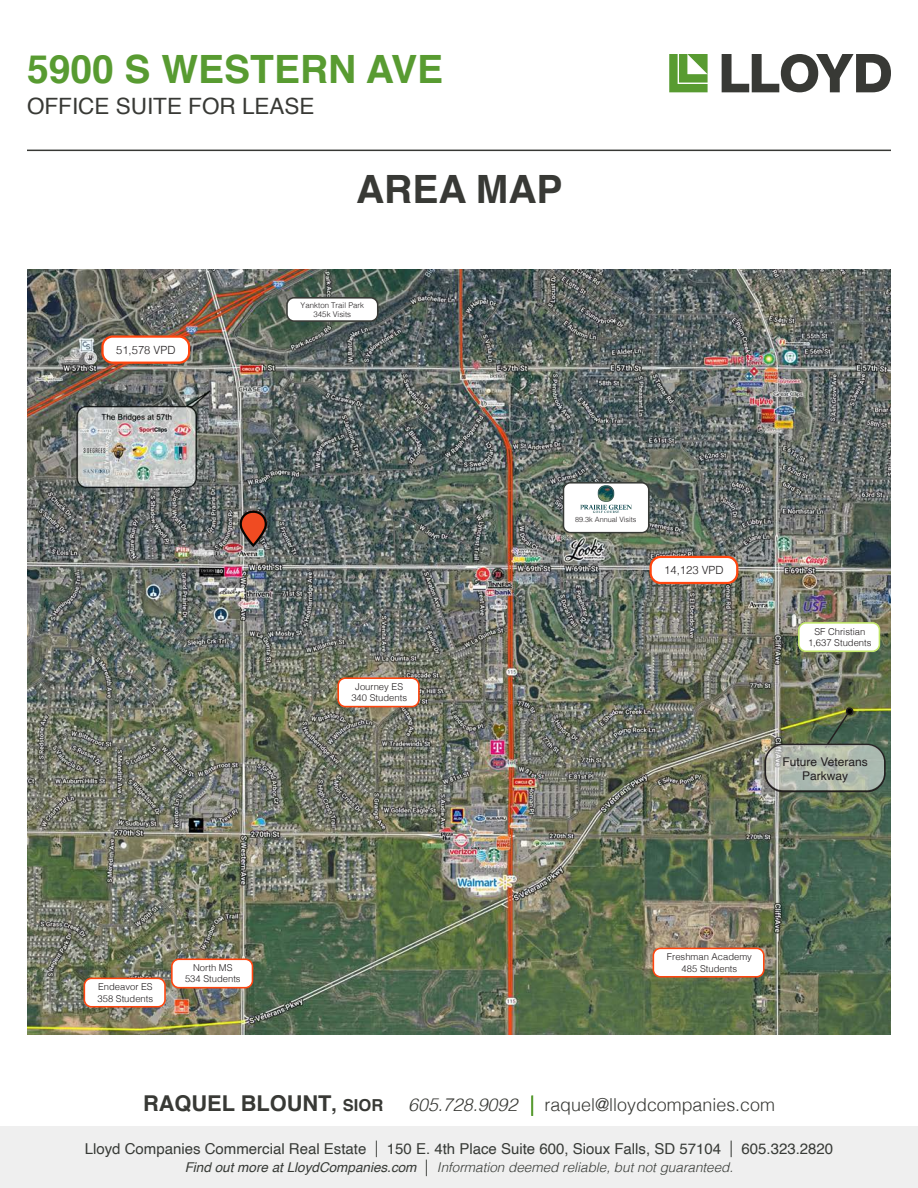
<style>
.page{position:relative;width:918px;height:1188px;background:#fff}
.page>*{position:absolute;margin:0;border:0;box-sizing:border-box;transform-origin:0 0}
.t1{font:700 39px "Helvetica";color:#589b31}
.t2{font:700 39px "Helvetica";color:#383935}
.t3{font:22.5px "Helvetica";color:#383935}
.t4{font:700 21.75px "Helvetica";color:#383935}
.t5{font:300 17.85px "Helvetica";color:#383935}
.t6{font:15px "Helvetica";color:#373a36}
.t7{font:italic 300 13.5px "Helvetica";color:#373a36}
.t8{font:12px "Helvetica";color:#231f20}
.t9{font:300 11.25px "Helvetica";color:#231f20}
.t10{font:300 9.45px "Helvetica";color:#231f20}
.t11{font:300 7.8px "Helvetica";color:#231f20}
.t12{font:300 7.2px "Helvetica";color:#231f20}
.s1{font-size:19.5px}
.s2{font-size:16.5px}
.s3{font-style:italic}
.s4{font-style:italic;color:#589b31}
.s5{font-weight:300;font-size:16.5px}
.s6{font-weight:400}
.s7{font-style:normal;font-size:16.5px}
</style>
<div class="page">
<div style="left:0;top:1126px;width:918px;height:62px;background:#efefef"></div>
<svg style="left:669px;top:54px;width:39px;height:38px"></svg>
<svg style="left:722px;top:54px;width:169px;height:38px"></svg>
<hr style="left:27px;top:150px;width:864px;height:1px;background:#383935">
<img style="left:27px;top:270px;width:864px;height:764px">
<img style="left:232px;top:384px;width:44px;height:171px">
<svg style="left:823px;top:707px;width:31px;height:36px"></svg>
<svg style="left:765px;top:744px;width:120px;height:47px;background:#b3bbaf"></svg>
<div style="left:765px;top:743px;width:121px;height:49px;border:2px solid #231f20;border-radius:18px"></div>
<div style="left:172px;top:959px;width:80px;height:29px;background:#fff;border-radius:7px"></div>
<div style="left:171px;top:958px;width:82px;height:30px;border:2px solid #ff460f;border-radius:7px"></div>
<div style="left:84px;top:978px;width:81px;height:29px;background:#fff;border-radius:7px"></div>
<div style="left:84px;top:978px;width:82px;height:30px;border:2px solid #ff460f;border-radius:7px"></div>
<div style="left:563px;top:483px;width:86px;height:50px;background:#fff;border-radius:7px"></div>
<div style="left:563px;top:482px;width:86px;height:51px;border:2px solid #373a36;border-radius:7px"></div>
<img style="left:577px;top:483px;width:57px;height:30px">
<div style="left:287px;top:298px;width:91px;height:23px;background:#fff;border-radius:7px"></div>
<div style="left:286px;top:297px;width:93px;height:25px;border:2px solid #383935;border-radius:7px"></div>
<div style="left:799px;top:623px;width:80px;height:28px;background:#fff;border-radius:7px"></div>
<div style="left:798px;top:622px;width:82px;height:30px;border:2px solid #c2e76b;border-radius:7px"></div>
<div style="left:102px;top:337px;width:87px;height:26px;background:#fff;border-radius:10px"></div>
<div style="left:101px;top:335px;width:89px;height:29px;border:2px solid #ff460f;border-radius:10px"></div>
<div style="left:338px;top:678px;width:81px;height:29px;background:#fff;border-radius:7px"></div>
<div style="left:337px;top:677px;width:83px;height:30px;border:2px solid #ff460f;border-radius:7px"></div>
<div style="left:653px;top:948px;width:111px;height:29px;background:#fff;border-radius:7px"></div>
<div style="left:653px;top:948px;width:112px;height:30px;border:2px solid #ff460f;border-radius:7px"></div>
<div style="left:651px;top:557px;width:86px;height:26px;background:#fff;border-radius:10px"></div>
<div style="left:650px;top:556px;width:88px;height:28px;border:2px solid #ff460f;border-radius:10px"></div>
<h1 class="t1" style="left:27px;top:38px;width:418px">5900 S WESTERN AVE</h1>
<h2 class="t3" style="left:27px;top:89px;width:289px">OFFICE SUITE FOR LEASE</h2>
<p class="t2" style="left:356px;top:157px;width:208px">AREA MAP</p>
<p class="t9" style="left:116px;top:340px;width:61px">51,578 VPD</p>
<p class="t11" style="left:301px;top:298px;width:65px">Yankton Trail Park</p>
<p class="t11" style="left:314px;top:308px;width:39px">345k Visits</p>
<p class="t10" style="left:355px;top:679px;width:49px">Journey ES</p>
<p class="t10" style="left:351px;top:690px;width:57px">340 Students</p>
<p class="t12" style="left:575px;top:513px;width:63px">89.3k Annual Visits</p>
<p class="t9" style="left:664px;top:560px;width:61px">14,123 VPD</p>
<p class="t10" style="left:814px;top:623px;width:52px">SF Christian</p>
<p class="t10" style="left:808px;top:635px;width:65px">1,637 Students</p>
<p class="t8" style="left:782px;top:752px;width:87px">Future Veterans</p>
<p class="t8" style="left:802px;top:767px;width:48px">Parkway</p>
<p class="t10" style="left:98px;top:979px;width:56px">Endeavor ES</p>
<p class="t10" style="left:98px;top:990px;width:57px">358 Students</p>
<p class="t10" style="left:193px;top:960px;width:41px">North MS</p>
<p class="t10" style="left:185px;top:971px;width:57px">534 Students</p>
<p class="t10" style="left:667px;top:949px;width:87px">Freshman Academy</p>
<p class="t10" style="left:682px;top:960px;width:57px">485 Students</p>
<h3 class="t4" style="left:143px;top:1086px;width:242px">RAQUEL BLOUNT<span class="s1">,</span> <span class="s2">SIOR</span></h3>
<h3 class="t5" style="left:408px;top:1089px;width:368px"><span class="s3">605.728.9092</span> <span class="s4">|</span> raquel@lloydcompanies.com</h3>
<h3 class="t6" style="left:85px;top:1137px;width:750px">Lloyd Companies Commercial Real Estate <span class="s5">|</span> 150 E. 4th Place Suite 600, Sioux Falls, SD 57104 <span class="s5">|</span> 605.323.2820</h3>
<h3 class="t7" style="left:185px;top:1156px;width:550px"><span class="s6">Find out more at LloydCompanies.com</span> <span class="s7">|</span> Information deemed reliable, but not guaranteed.</h3>
</div>
